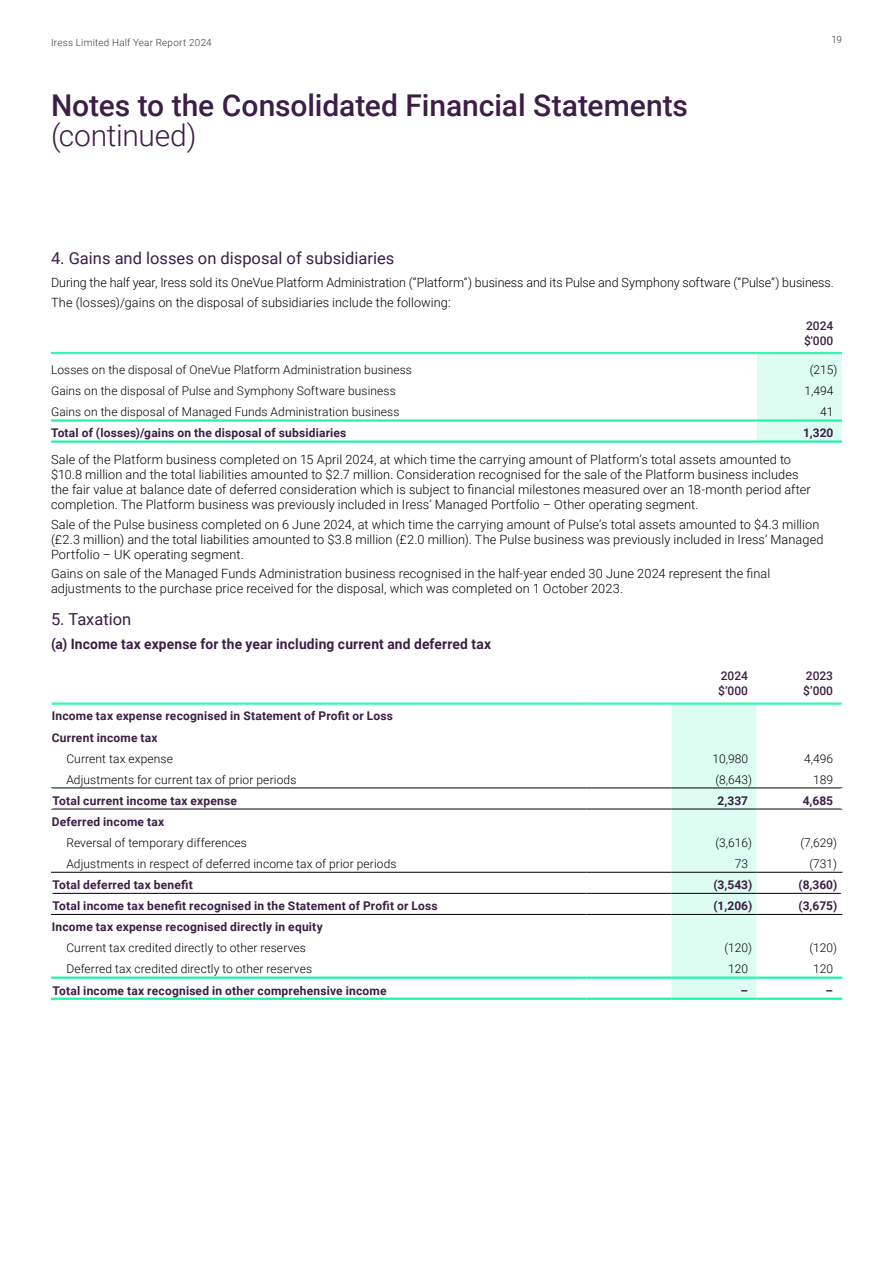
<style>
.page{position:relative;width:893px;height:1263px;background:#fff}
.page>*{position:absolute;margin:0;border:0;box-sizing:border-box;transform-origin:0 0}
.t1{font:500 30px "Roboto";letter-spacing:-.005em;color:#3c1e46}
.t2{font:300 30px "Roboto";letter-spacing:-.01em;color:#3c1e46}
.t3{font:16.5px "Roboto";color:#3c1e46}
.t4{font:700 14.25px "Roboto";letter-spacing:.01em;color:#3c1e46}
.t5{font:300 12.75px/15px "Roboto";letter-spacing:.005em;color:#000}
.t6{font:300 12px "Roboto";letter-spacing:.01em;color:#000}
.t7{font:700 12px/21.1px "Roboto";letter-spacing:.015em;color:#3c1e46}
.t8{font:500 12px/15px "Roboto";color:#3c1e46}
.t9{font:300 9.9px "Roboto";letter-spacing:.025em;color:#373a3e}
</style>
<div class="page">
<div style="left:757px;top:354px;width:85px;height:86px;background:#defdf2"></div>
<hr style="left:51px;top:419px;width:706px;height:3px;background:#21f5a8">
<hr style="left:757px;top:419px;width:85px;height:3px;background:#21f5a8">
<hr style="left:51px;top:440px;width:706px;height:3px;background:#21f5a8">
<hr style="left:757px;top:440px;width:85px;height:3px;background:#21f5a8">
<hr style="left:51px;top:352px;width:706px;height:2px;background:#37f6b1">
<hr style="left:757px;top:352px;width:85px;height:2px;background:#37f6b1">
<svg style="left:52px;top:787px;width:790px;height:211px"></svg>
<div style="left:671px;top:705px;width:86px;height:293px;background:#defdf2"></div>
<hr style="left:52px;top:702px;width:534px;height:3px;background:#37f6b1">
<hr style="left:671px;top:702px;width:86px;height:3px;background:#37f6b1">
<hr style="left:586px;top:702px;width:85px;height:3px;background:#37f6b1">
<hr style="left:757px;top:702px;width:85px;height:3px;background:#37f6b1">
<hr style="left:51px;top:976px;width:535px;height:3px;background:#21f5a8">
<hr style="left:586px;top:976px;width:85px;height:3px;background:#21f5a8">
<hr style="left:671px;top:976px;width:86px;height:3px;background:#21f5a8">
<hr style="left:757px;top:976px;width:85px;height:3px;background:#21f5a8">
<hr style="left:51px;top:998px;width:535px;height:2px;background:#21f5a8">
<hr style="left:586px;top:998px;width:85px;height:2px;background:#21f5a8">
<hr style="left:671px;top:998px;width:86px;height:2px;background:#21f5a8">
<hr style="left:757px;top:998px;width:85px;height:2px;background:#21f5a8">
<hr style="left:51px;top:788px;width:535px;height:1px;background:#000">
<hr style="left:586px;top:788px;width:85px;height:1px;background:#000">
<hr style="left:671px;top:788px;width:86px;height:1px;background:#000">
<hr style="left:757px;top:788px;width:85px;height:1px;background:#000">
<hr style="left:51px;top:809px;width:535px;height:1px;background:#000">
<hr style="left:586px;top:809px;width:85px;height:1px;background:#000">
<hr style="left:671px;top:809px;width:86px;height:1px;background:#000">
<hr style="left:757px;top:809px;width:85px;height:1px;background:#000">
<hr style="left:51px;top:788px;width:2px;height:21px;background:#fff">
<svg style="left:841px;top:788px;width:1px;height:21px"></svg>
<hr style="left:51px;top:872px;width:2px;height:21px;background:#fff">
<hr style="left:51px;top:893px;width:2px;height:21px;background:#fff">
<svg style="left:841px;top:873px;width:1px;height:41px"></svg>
<svg style="left:51px;top:979px;width:2px;height:19px"></svg>
<svg style="left:841px;top:979px;width:1px;height:19px"></svg>
<hr style="left:51px;top:872px;width:535px;height:1px;background:#000">
<hr style="left:586px;top:872px;width:85px;height:1px;background:#000">
<hr style="left:671px;top:872px;width:86px;height:1px;background:#000">
<hr style="left:757px;top:872px;width:85px;height:1px;background:#000">
<hr style="left:53px;top:893px;width:533px;height:1px;background:#000">
<hr style="left:586px;top:893px;width:85px;height:1px;background:#000">
<hr style="left:671px;top:893px;width:86px;height:1px;background:#000">
<hr style="left:757px;top:893px;width:84px;height:1px;background:#000">
<hr style="left:51px;top:914px;width:535px;height:1px;background:#000">
<hr style="left:586px;top:914px;width:85px;height:1px;background:#000">
<hr style="left:671px;top:914px;width:86px;height:1px;background:#000">
<hr style="left:757px;top:914px;width:85px;height:1px;background:#000">
<p class="t9" style="left:51px;top:36px;width:162px">Iress Limited Half Year Report 2024</p>
<p class="t9" style="left:831px;top:32px;width:12px">19</p>
<h1 class="t1" style="left:51px;top:85px;width:639px">Notes to the Consolidated Financial Statements</h1>
<h1 class="t2" style="left:51px;top:115px;width:147px">(continued)</h1>
<p class="t3" style="left:51px;top:246px;width:345px">4. Gains and losses on disposal of subsidiaries</p>
<p class="t5" style="left:51px;top:273px;width:784px;line-height:19.2px">During the half year, Iress sold its OneVue Platform Administration (“Platform”) business and its Pulse and Symphony software (“Pulse”) business.<br>The (losses)/gains on the disposal of subsidiaries include the following:</p>
<p class="t8" style="left:804px;top:317px;width:31px">2024 $'000</p>
<p class="t6" style="left:51px;top:361px;width:362px">Losses on the disposal of OneVue Platform Administration business</p>
<p class="t6" style="left:810px;top:361px;width:29px">(215)</p>
<p class="t6" style="left:51px;top:382px;width:346px">Gains on the disposal of Pulse and Symphony Software business</p>
<p class="t6" style="left:804px;top:382px;width:30px">1,494</p>
<p class="t6" style="left:51px;top:404px;width:350px">Gains on the disposal of Managed Funds Administration business</p>
<p class="t6" style="left:820px;top:404px;width:15px">41</p>
<p class="t7" style="left:51px;top:422px;width:297px">Total of (losses)/gains on the disposal of subsidiaries</p>
<p class="t7" style="left:803px;top:422px;width:32px">1,320</p>
<p class="t5" style="left:51px;top:452px;width:761px">Sale of the Platform business completed on 15 April 2024, at which time the carrying amount of Platform’s total assets amounted to $10.8 million and the total liabilities amounted to $2.7 million. Consideration recognised for the sale of the Platform business includes the fair value at balance date of deferred consideration which is subject to financial milestones measured over an 18-month period after completion. The Platform business was previously included in Iress’ Managed Portfolio – Other operating segment.</p>
<p class="t5" style="left:51px;top:516px;width:774px">Sale of the Pulse business completed on 6 June 2024, at which time the carrying amount of Pulse’s total assets amounted to $4.3 million (£2.3 million) and the total liabilities amounted to $3.8 million (£2.0 million). The Pulse business was previously included in Iress’ Managed<br>Portfolio – UK operating segment.</p>
<p class="t5" style="left:51px;top:565px;width:721px">Gains on sale of the Managed Funds Administration business recognised in the half-year ended 30 June 2024 represent the final adjustments to the purchase price received for the disposal, which was completed on 1 October 2023.</p>
<p class="t3" style="left:51px;top:608px;width:82px">5. Taxation</p>
<p class="t4" style="left:51px;top:634px;width:442px">(a) Income tax expense for the year including current and deferred tax</p>
<p class="t8" style="left:718px;top:668px;width:31px">2024 $’000</p>
<p class="t8" style="left:803px;top:668px;width:31px">2023 $’000</p>
<p class="t7" style="left:52px;top:705px;width:343px">Income tax expense recognised in Statement of Profit or Loss<br>Current income tax</p>
<p class="t6" style="left:66px;top:750px;width:108px">Current tax expense</p>
<p class="t6" style="left:712px;top:750px;width:37px">10,980</p>
<p class="t6" style="left:804px;top:750px;width:30px">4,496</p>
<p class="t6" style="left:66px;top:771px;width:232px">Adjustments for current tax of prior periods</p>
<p class="t6" style="left:715px;top:771px;width:38px">(8,643)</p>
<p class="t6" style="left:813px;top:771px;width:21px">189</p>
<p class="t7" style="left:53px;top:789px;width:186px">Total current income tax expense</p>
<p class="t7" style="left:718px;top:789px;width:32px">2,337</p>
<p class="t7" style="left:803px;top:789px;width:32px">4,685</p>
<p class="t7" style="left:52px;top:810px;width:114px">Deferred income tax</p>
<p class="t6" style="left:66px;top:834px;width:182px">Reversal of temporary differences</p>
<p class="t6" style="left:715px;top:834px;width:38px">(3,616)</p>
<p class="t6" style="left:800px;top:834px;width:38px">(7,629)</p>
<p class="t6" style="left:66px;top:855px;width:332px">Adjustments in respect of deferred income tax of prior periods</p>
<p class="t6" style="left:735px;top:855px;width:15px">73</p>
<p class="t6" style="left:809px;top:855px;width:29px">(731)</p>
<p class="t7" style="left:53px;top:874px;width:142px">Total deferred tax benefit</p>
<p class="t7" style="left:713px;top:874px;width:40px">(3,543)</p>
<p class="t7" style="left:798px;top:874px;width:40px">(8,360)</p>
<p class="t7" style="left:53px;top:895px;width:387px">Total income tax benefit recognised in the Statement of Profit or Loss</p>
<p class="t7" style="left:713px;top:895px;width:40px">(1,206)</p>
<p class="t7" style="left:798px;top:895px;width:40px">(3,675)</p>
<p class="t7" style="left:52px;top:916px;width:272px">Income tax expense recognised directly in equity</p>
<p class="t6" style="left:66px;top:940px;width:241px">Current tax credited directly to other reserves</p>
<p class="t6" style="left:724px;top:940px;width:29px">(120)</p>
<p class="t6" style="left:809px;top:940px;width:29px">(120)</p>
<p class="t6" style="left:66px;top:961px;width:247px">Deferred tax credited directly to other reserves</p>
<p class="t6" style="left:728px;top:961px;width:21px">120</p>
<p class="t6" style="left:813px;top:961px;width:21px">120</p>
<p class="t7" style="left:53px;top:979px;width:335px">Total income tax recognised in other comprehensive income</p>
<p class="t7" style="left:740px;top:979px;width:9px">–</p>
<p class="t7" style="left:826px;top:979px;width:9px">–</p>
</div>
